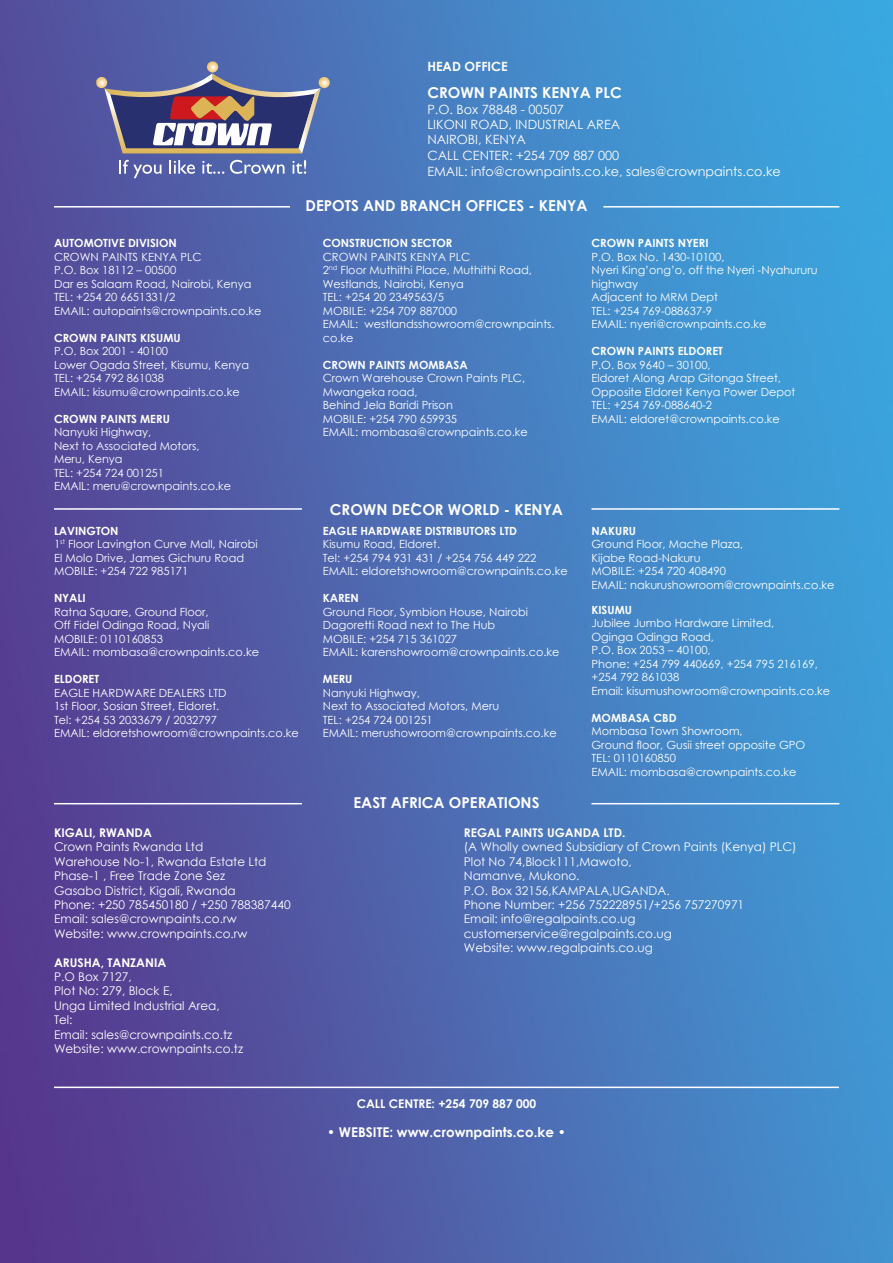
<style>
.page{position:relative;width:893px;height:1263px;background:#fff}
.page>*{position:absolute;margin:0;border:0;box-sizing:border-box;transform-origin:0 0}
.t1{font:700 15px "Century Gothic";color:#fff}
.t2{font:700 13.5px "Century Gothic";color:#fff}
.t3{font:12.75px/15.6px "Century Gothic";color:#fff}
.t4{font:700 12.75px "Century Gothic";color:#fff}
.t5{font:12px/14.4px "Century Gothic";color:#fff}
.t6{font:700 12px "Century Gothic";color:#fff}
.t7{font:11.25px/13.5px "Century Gothic";color:#fff}
.t8{font:700 11.25px "Century Gothic";color:#fff}
.s1{font-weight:700}
</style>
<div class="page">
<img style="left:0;top:0;width:893px;height:1263px">
<svg style="left:96px;top:62px;width:234px;height:91px"></svg>
<svg style="left:119px;top:160px;width:43px;height:18px"></svg>
<svg style="left:170px;top:160px;width:25px;height:14px"></svg>
<svg style="left:202px;top:161px;width:22px;height:13px"></svg>
<svg style="left:230px;top:160px;width:55px;height:14px"></svg>
<svg style="left:292px;top:160px;width:14px;height:14px"></svg>
<hr style="left:54px;top:803px;width:248px;height:1px;background:#fff">
<hr style="left:591px;top:803px;width:248px;height:1px;background:#fff">
<hr style="left:54px;top:508px;width:248px;height:2px;background:#fff">
<hr style="left:591px;top:508px;width:248px;height:2px;background:#fff">
<hr style="left:603px;top:206px;width:236px;height:2px;background:#fff">
<hr style="left:54px;top:206px;width:236px;height:2px;background:#fff">
<hr style="left:54px;top:1086px;width:785px;height:2px;background:#fff">
<p class="t4" style="left:427px;top:57px;width:82px">HEAD OFFICE</p>
<h1 class="t1" style="left:427px;top:82px;width:196px">CROWN PAINTS KENYA PLC</h1>
<p class="t3" style="left:427px;top:101px;width:355px">P.O. Box 78848 - 00507<br>LIKONI ROAD, INDUSTRIAL AREA<br>NAIROBI, KENYA<br>CALL CENTER: +254 709 887 000<br>EMAIL: info@crownpaints.co.ke, sales@crownpaints.co.ke</p>
<h1 class="t1" style="left:305px;top:194px;width:283px">DEPOTS AND BRANCH OFFICES - KENYA</h1>
<p class="t8" style="left:54px;top:234px;width:124px">AUTOMOTIVE DIVISION</p>
<p class="t7" style="left:54px;top:250px;width:209px">CROWN PAINTS KENYA PLC<br>P.O. Box 18112 – 00500<br>Dar es Salaam Road, Nairobi, Kenya<br>TEL: +254 20 6651331/2<br>EMAIL: autopaints@crownpaints.co.ke</p>
<p class="t8" style="left:54px;top:329px;width:128px">CROWN PAINTS KISUMU</p>
<p class="t7" style="left:54px;top:344px;width:197px">P.O. Box 2001 - 40100<br>Lower Ogada Street, Kisumu, Kenya<br>TEL: +254 792 861038<br>EMAIL: kisumu@crownpaints.co.ke</p>
<p class="t8" style="left:54px;top:410px;width:117px">CROWN PAINTS MERU</p>
<p class="t7" style="left:54px;top:425px;width:179px">Nanyuki Highway,<br>Next to Associated Motors,<br>Meru, Kenya<br>TEL: +254 724 001251<br>EMAIL: meru@crownpaints.co.ke</p>
<p class="t7" style="left:54px;top:524px;width:205px"><span class="s1">LAVINGTON<br></span>1<sup>st</sup> Floor Lavington Curve Mall, Nairobi<br>El Molo Drive, James Gichuru Road<br>MOBILE: +254 722 985171</p>
<p class="t8" style="left:54px;top:589px;width:33px">NYALI</p>
<p class="t7" style="left:54px;top:605px;width:207px">Ratna Square, Ground Floor,<br>Off Fidel Odinga Road, Nyali<br>MOBILE: 0110160853<br>EMAIL: mombasa@crownpaints.co.ke</p>
<p class="t8" style="left:54px;top:670px;width:47px">ELDORET</p>
<p class="t7" style="left:54px;top:686px;width:246px">EAGLE HARDWARE DEALERS LTD<br>1st Floor, Sosian Street, Eldoret.<br>Tel: +254 53 2033679 / 2032797<br>EMAIL: eldoretshowroom@crownpaints.co.ke</p>
<p class="t6" style="left:54px;top:823px;width:99px">KIGALI, RWANDA</p>
<p class="t5" style="left:54px;top:840px;width:238px">Crown Paints Rwanda Ltd<br>Warehouse No-1, Rwanda Estate Ltd<br>Phase-1 , Free Trade Zone Sez<br>Gasabo District, Kigali, Rwanda<br>Phone: +250 785450180 / +250 788387440<br>Email: sales@crownpaints.co.rw<br>Website: www.crownpaints.co.rw</p>
<p class="t6" style="left:54px;top:953px;width:114px">ARUSHA, TANZANIA</p>
<p class="t5" style="left:54px;top:969px;width:191px">P.O Box 7127,<br>Plot No: 279, Block E,<br>Unga Limited Industrial Area,<br>Tel:<br>Email: sales@crownpaints.co.tz<br>Website: www.crownpaints.co.tz</p>
<p class="t8" style="left:323px;top:234px;width:131px">CONSTRUCTION SECTOR</p>
<p class="t7" style="left:323px;top:250px;width:233px">CROWN PAINTS KENYA PLC<br>2<sup>nd</sup> Floor Muthithi Place, Muthithi Road,<br>Westlands, Nairobi, Kenya<br>TEL: +254 20 2349563/5<br>MOBILE: +254 709 887000<br>EMAIL: westlandsshowroom@crownpaints. co.ke</p>
<p class="t8" style="left:323px;top:356px;width:146px">CROWN PAINTS MOMBASA</p>
<p class="t7" style="left:323px;top:371px;width:207px">Crown Warehouse Crown Paints PLC,<br>Mwangeka road,<br>Behind Jela Baridi Prison<br>MOBILE: +254 790 659935<br>EMAIL: mombasa@crownpaints.co.ke</p>
<p class="t8" style="left:591px;top:234px;width:119px">CROWN PAINTS NYERI</p>
<p class="t7" style="left:591px;top:250px;width:228px">P.O. Box No. 1430-10100,<br>Nyeri King’ong’o, off the Nyeri -Nyahururu highway<br>Adjacent to MRM Dept<br>TEL: +254 769-088637-9<br>EMAIL: nyeri@crownpaints.co.ke</p>
<p class="t8" style="left:591px;top:342px;width:133px">CROWN PAINTS ELDORET</p>
<p class="t7" style="left:591px;top:358px;width:205px">P.O. Box 9640 – 30100,<br>Eldoret Along Arap Gitonga Street,<br>Opposite Eldoret Kenya Power Depot<br>TEL: +254 769-088640-2<br>EMAIL: eldoret@crownpaints.co.ke</p>
<h1 class="t1" style="left:330px;top:498px;width:235px">CROWN DE´COR WORLD - KENYA</h1>
<p class="t8" style="left:323px;top:522px;width:196px">EAGLE HARDWARE DISTRIBUTORS LTD</p>
<p class="t7" style="left:323px;top:537px;width:246px">Kisumu Road, Eldoret.<br>Tel: +254 794 931 431 / +254 756 449 222<br>EMAIL: eldoretshowroom@crownpaints.co.ke</p>
<p class="t8" style="left:323px;top:589px;width:37px">KAREN</p>
<p class="t7" style="left:323px;top:605px;width:238px">Ground Floor, Symbion House, Nairobi Dagoretti Road next to The Hub<br>MOBILE: +254 715 361027<br>EMAIL: karenshowroom@crownpaints.co.ke</p>
<p class="t8" style="left:323px;top:670px;width:31px">MERU</p>
<p class="t7" style="left:323px;top:686px;width:235px">Nanyuki Highway,<br>Next to Associated Motors, Meru<br>TEL: +254 724 001251<br>EMAIL: merushowroom@crownpaints.co.ke</p>
<h1 class="t1" style="left:353px;top:791px;width:187px">EAST AFRICA OPERATIONS</h1>
<p class="t8" style="left:591px;top:522px;width:46px">NAKURU</p>
<p class="t7" style="left:591px;top:537px;width:245px">Ground Floor, Mache Plaza,<br>Kijabe Road-Nakuru<br>MOBILE: +254 720 408490<br>EMAIL: nakurushowroom@crownpaints.co.ke</p>
<p class="t8" style="left:591px;top:601px;width:42px">KISUMU</p>
<p class="t7" style="left:591px;top:616px;width:240px">Jubilee Jumbo Hardware Limited,<br>Oginga Odinga Road,<br>P.O. Box 2053 – 40100,<br>Phone: +254 799 440669, +254 795 216169, +254 792 861038<br>Email: kisumushowroom@crownpaints.co.ke</p>
<p class="t8" style="left:591px;top:709px;width:87px">MOMBASA CBD</p>
<p class="t7" style="left:591px;top:724px;width:215px">Mombasa Town Showroom,<br>Ground floor, Gusii street opposite GPO<br>TEL: 0110160850<br>EMAIL: mombasa@crownpaints.co.ke</p>
<p class="t6" style="left:464px;top:823px;width:163px">REGAL PAINTS UGANDA LTD.</p>
<p class="t5" style="left:464px;top:840px;width:334px">(A Wholly owned Subsidiary of Crown Paints (Kenya) PLC)<br>Plot No 74,Block111,Mawoto,<br>Namanve, Mukono.<br>P.O. Box 32156,KAMPALA,UGANDA.<br>Phone Number: +256 752228951/+256 757270971<br>Email: info@regalpaints.co.ug customerservice@regalpaints.co.ug<br>Website: www.regalpaints.co.ug</p>
<p class="t6" style="left:357px;top:1094px;width:181px">CALL CENTRE: +254 709 887 000</p>
<p class="t2" style="left:327px;top:1122px;width:240px">• WEBSITE: www.crownpaints.co.ke •</p>
</div>
